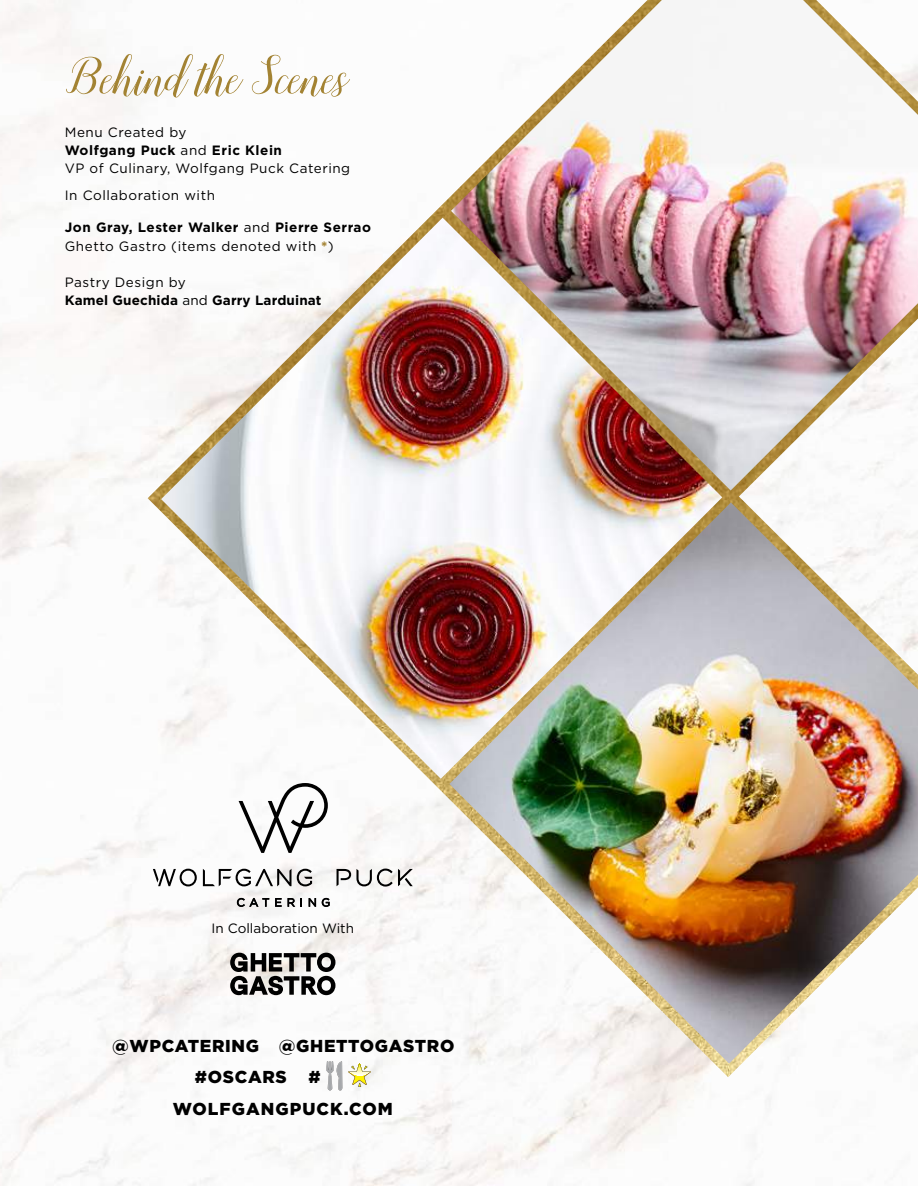
<style>
.page{position:relative;width:918px;height:1188px;background:#fff}
.page>*{position:absolute;margin:0;border:0;box-sizing:border-box;transform-origin:0 0}
.t1{font:54px "Sandhya";color:#a38333}
.t2{font:900 17.25px "Gotham HTF";letter-spacing:.04em;color:#000}
.t3{font:900 17.25px/32.1px "Gotham HTF";letter-spacing:.06em;color:#000}
.t4{font:13.5px/18px "Gotham HTF";letter-spacing:.04em;color:#000}
.t5{font:700 13.5px/18px "Gotham HTF";letter-spacing:.01em;color:#000}
.t6{font:13.5px "Gotham HTF";color:#000}
.s1{font-weight:700}
.s2{font-weight:900;color:#a38333}
.s3{font-weight:400}
</style>
<div class="page">
<img style="left:148px;top:0;width:770px;height:1077px">
<img style="left:451px;top:0;width:467px;height:491px">
<img style="left:161px;top:218px;width:561px;height:561px">
<img style="left:449px;top:502px;width:469px;height:562px">
<svg style="left:348px;top:1064px;width:23px;height:23px"></svg>
<svg style="left:326px;top:1061px;width:16px;height:30px"></svg>
<svg style="left:203px;top:869px;width:109px;height:17px"></svg>
<svg style="left:239px;top:783px;width:89px;height:70px"></svg>
<svg style="left:153px;top:869px;width:44px;height:17px"></svg>
<svg style="left:337px;top:869px;width:76px;height:18px"></svg>
<svg style="left:275px;top:898px;width:7px;height:9px"></svg>
<svg style="left:237px;top:898px;width:32px;height:9px"></svg>
<svg style="left:309px;top:898px;width:7px;height:9px"></svg>
<svg style="left:322px;top:898px;width:8px;height:9px"></svg>
<svg style="left:288px;top:898px;width:14px;height:9px"></svg>
<svg style="left:230px;top:953px;width:105px;height:42px"></svg>
<h1 class="t1" style="left:65px;top:49px;width:282px">Behind the Scenes</h1>
<p class="t4" style="left:65px;top:123px;width:287px">Menu Created by<br><span class="s1">Wolfgang Puck</span> and <span class="s1">Eric Klein<br></span>VP of Culinary, Wolfgang Puck Catering</p>
<p class="t4" style="left:65px;top:186px;width:152px">In Collaboration with</p>
<p class="t4" style="left:65px;top:217px;width:308px;line-height:19.5px"><span class="s1">Jon Gray, Lester Walker</span> and <span class="s1">Pierre Serrao<br></span>Ghetto Gastro (items denoted with <span class="s2">*</span>)</p>
<p class="t5" style="left:65px;top:273px;width:258px"><span class="s3">Pastry Design by<br></span>Kamel Guechida <span class="s3">and</span> Garry Larduinat</p>
<p class="t6" style="left:212px;top:921px;width:144px">In Collaboration With</p>
<p class="t2" style="left:112px;top:1036px;width:344px">@WPCATERING @GHETTOGASTRO</p>
<p class="t2" style="left:195px;top:1067px;width:93px">#OSCARS</p>
<p class="t3" style="left:173px;top:1061px;width:222px;text-indent:136px">#<br>WOLFGANGPUCK.COM</p>
</div>
